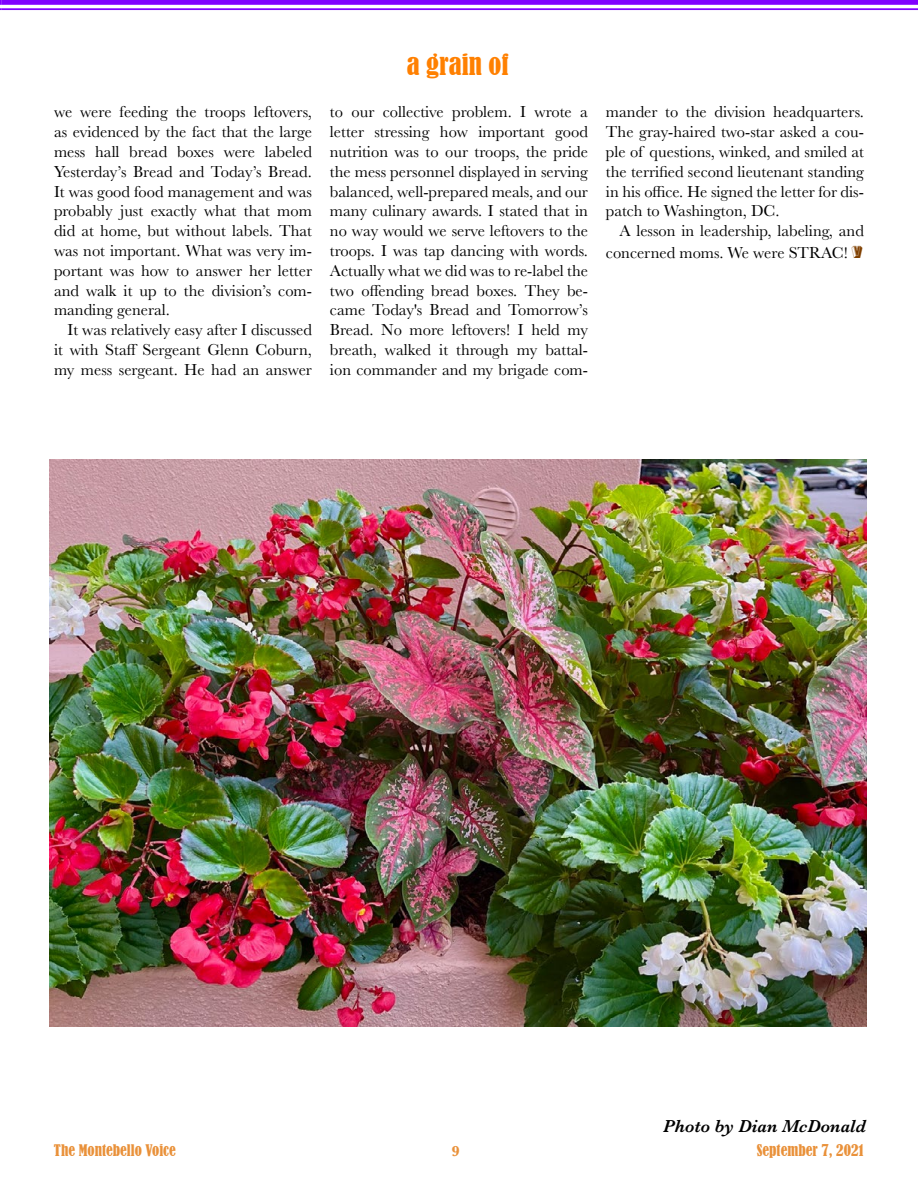
<style>
.page{position:relative;width:918px;height:1188px;background:#fff}
.page>*{position:absolute;margin:0;border:0;box-sizing:border-box;transform-origin:0 0}
.t1{font:condensed 27px "Bernard";color:#ff8000}
.t2{font:italic 600 18px "Baskerville";color:#000}
.t3{font:16.5px/19.8px "Baskerville";color:#000;text-align:justify}
.t4{font:condensed 15px "Bernard";color:#e9913a}
.t5{font:700 15px "Baskerville";color:#e9913a}
.s1{font-family:"Buxom D";font-size:18px;color:#804000}
</style>
<div class="page">
<svg style="left:0;top:0;width:2px;height:10px"></svg>
<div style="left:2px;top:0;width:916px;height:5px;background:#8000ff"></div>
<hr style="left:2px;top:8px;width:916px;height:2px;background:#8000ff">
<img style="left:50px;top:459px;width:817px;height:567px">
<p class="t3" style="left:54px;top:102px;width:260px">we were feeding the troops leftovers, as evidenced by the fact that the large mess hall bread boxes were labeled Yesterday’s Bread and Today’s Bread.<br>It was good food management and was probably just exactly what that mom did at home, but without labels. That was not important. What was very im&shy;portant was how to answer her letter and walk it up to the division’s com&shy;manding general.</p>
<p class="t3" style="left:54px;top:320px;width:260px;text-indent:13px">It was relatively easy after I discussed it with Staff Sergeant Glenn Coburn, my mess sergeant. He had an answer</p>
<h1 class="t1" style="left:407px;top:49px;width:104px">a grain of</h1>
<p class="t3" style="left:330px;top:102px;width:260px">to our collective problem. I wrote a letter stressing how important good nutrition was to our troops, the pride the mess personnel displayed in serving balanced, well-prepared meals, and our many culinary awards. I stated that in no way would we serve leftovers to the troops. I was tap dancing with words.<br>Actually what we did was to re-label the two offending bread boxes. They be&shy;came Today's Bread and Tomorrow’s Bread. No more leftovers! I held my breath, walked it through my battal&shy;ion commander and my brigade com-</p>
<p class="t3" style="left:606px;top:102px;width:260px">mander to the division headquarters.<br>The gray-haired two-star asked a cou&shy;ple of questions, winked, and smiled at the terrified second lieutenant standing in his office. He signed the letter for dis&shy;patch to Washington, DC.</p>
<p class="t3" style="left:606px;top:220px;width:259px;line-height:21.6px;text-align:right">A lesson in leadership, labeling, and concerned moms. We were STRAC! <span class="s1">v</span></p>
<p class="t2" style="left:663px;top:1114px;width:205px">Photo by Dian McDonald</p>
<p class="t4" style="left:54px;top:1141px;width:123px">The Montebello Voice</p>
<p class="t5" style="left:451px;top:1140px;width:10px">9</p>
<p class="t4" style="left:757px;top:1141px;width:109px">September 7, 2021</p>
</div>
